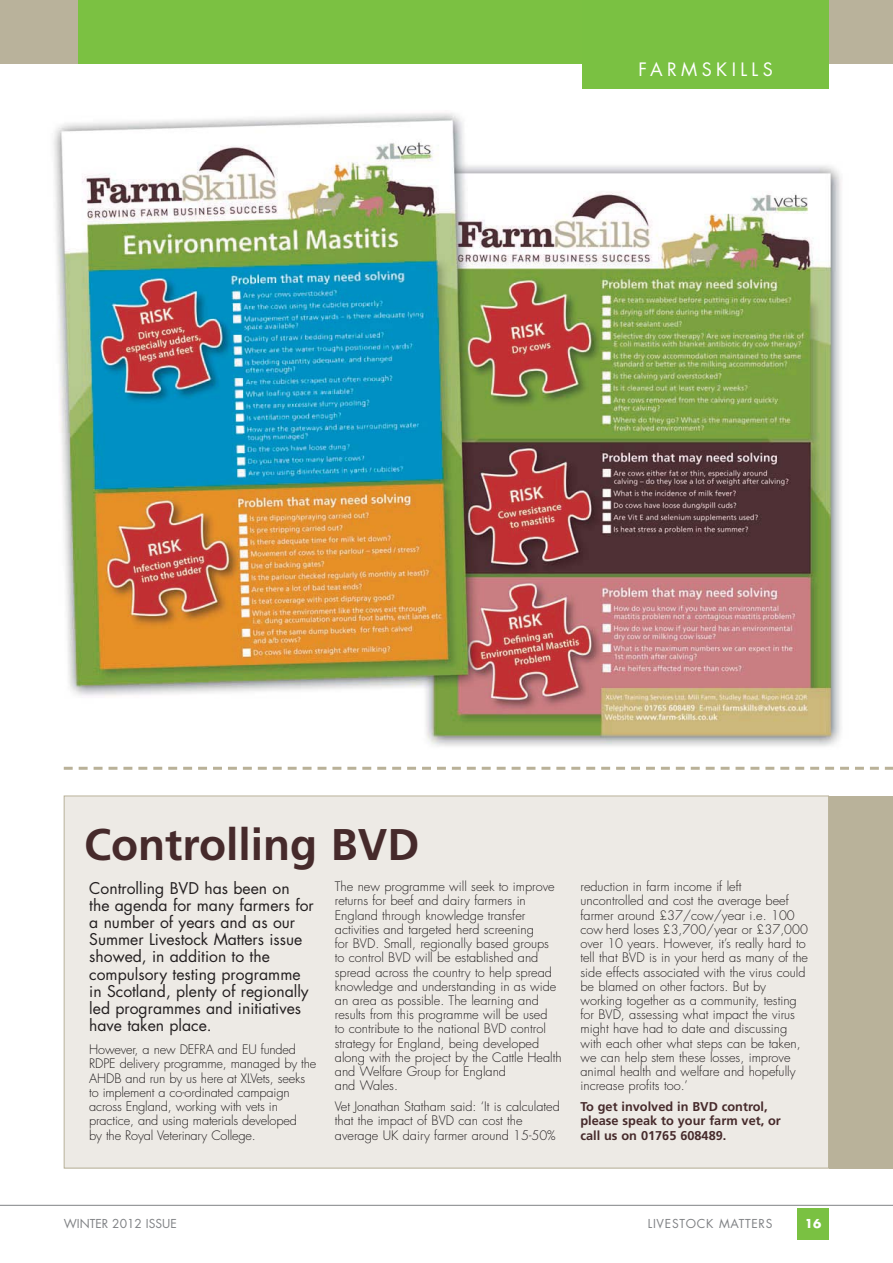
<style>
.page{position:relative;width:893px;height:1263px;background:#fff}
.page>*{position:absolute;margin:0;border:0;box-sizing:border-box;transform-origin:0 0}
.t1{font:700 44.4px "Frutiger LT Std";color:#462a2b}
.t2{font:18px "Futura";letter-spacing:.245em;color:#fff}
.t3{font:15.75px/17.2px "Futura";color:#231f20}
.t4{font:300 12.75px/14.2px "Futura";color:#231f20}
.t5{font:700 12.75px/14.2px "Frutiger LT Std";color:#462a2b}
.t6{font:12px "Futura";letter-spacing:.06em;color:#808285}
.t7{font:12px "Futura";color:#808285}
.t8{font:700 12px "Futura";color:#fff}
</style>
<div class="page">
<div style="left:64px;top:796px;width:764px;height:372px;background:#edeae5"></div>
<div style="left:0;top:0;width:893px;height:64px;background:#7bc142"></div>
<div style="left:0;top:0;width:78px;height:64px;background:#b9b29b"></div>
<div style="left:829px;top:0;width:64px;height:64px;background:#b9b29b"></div>
<div style="left:582px;top:0;width:247px;height:88px;background:#7ac142"></div>
<div style="left:797px;top:1208px;width:32px;height:32px;background:#7ac142"></div>
<hr style="left:0;top:1205px;width:893px;height:1px;background:#808285">
<div style="left:829px;top:796px;width:64px;height:372px;background:#b9b29a"></div>
<img style="left:53px;top:113px;width:821px;height:655px">
<svg style="left:64px;top:767px;width:829px;height:3px"></svg>
<h2 class="t2" style="left:638px;top:61px;width:136px">FARMSKILLS</h2>
<h1 class="t1" style="left:84px;top:825px;width:337px">Controlling BVD</h1>
<p class="t3" style="left:89px;top:880px;width:226px">Controlling BVD has been on the agenda for many farmers for a number of years and as our<br>Summer Livestock Matters issue showed, in addition to the compulsory testing programme in Scotland, plenty of regionally led programmes and initiatives have taken place.</p>
<p class="t4" style="left:89px;top:1044px;width:229px">However, a new DEFRA and EU funded RDPE delivery programme, managed by the AHDB and run by us here at XLVets, seeks to implement a co-ordinated campaign across England, working with vets in practice, and using materials developed<br>by the Royal Veterinary College.</p>
<p class="t4" style="left:335px;top:880px;width:228px">The new programme will seek to improve returns for beef and dairy farmers in England through knowledge transfer activities and targeted herd screening<br>for BVD. Small, regionally based groups to control BVD will be established and spread across the country to help spread knowledge and understanding in as wide an area as possible. The learning and results from this programme will be used<br>to contribute to the national BVD control strategy for England, being developed along with the project by the Cattle Health and Welfare Group for England<br>and Wales.</p>
<p class="t4" style="left:335px;top:1100px;width:226px">Vet Jonathan Statham said: ‘It is calculated that the impact of BVD can cost the average UK dairy farmer around 15-50%</p>
<p class="t4" style="left:580px;top:880px;width:229px">reduction in farm income if left<br>uncontrolled and cost the average beef farmer around £37/cow/year i.e. 100 cow herd loses £3,700/year or £37,000 over 10 years. However, it’s really hard to tell that BVD is in your herd as many of the side effects associated with the virus could be blamed on other factors. But by working together as a community, testing for BVD, assessing what impact the virus might have had to date and discussing with each other what steps can be taken, we can help stem these losses, improve animal health and welfare and hopefully increase profits too.’</p>
<p class="t5" style="left:580px;top:1100px;width:202px">To get involved in BVD control, please speak to your farm vet, or call us on 01765 608489.</p>
<p class="t7" style="left:64px;top:1219px;width:115px">WINTER 2012 ISSUE</p>
<p class="t6" style="left:648px;top:1219px;width:126px">LIVESTOCK MATTERS</p>
<p class="t8" style="left:805px;top:1219px;width:18px">16</p>
</div>
